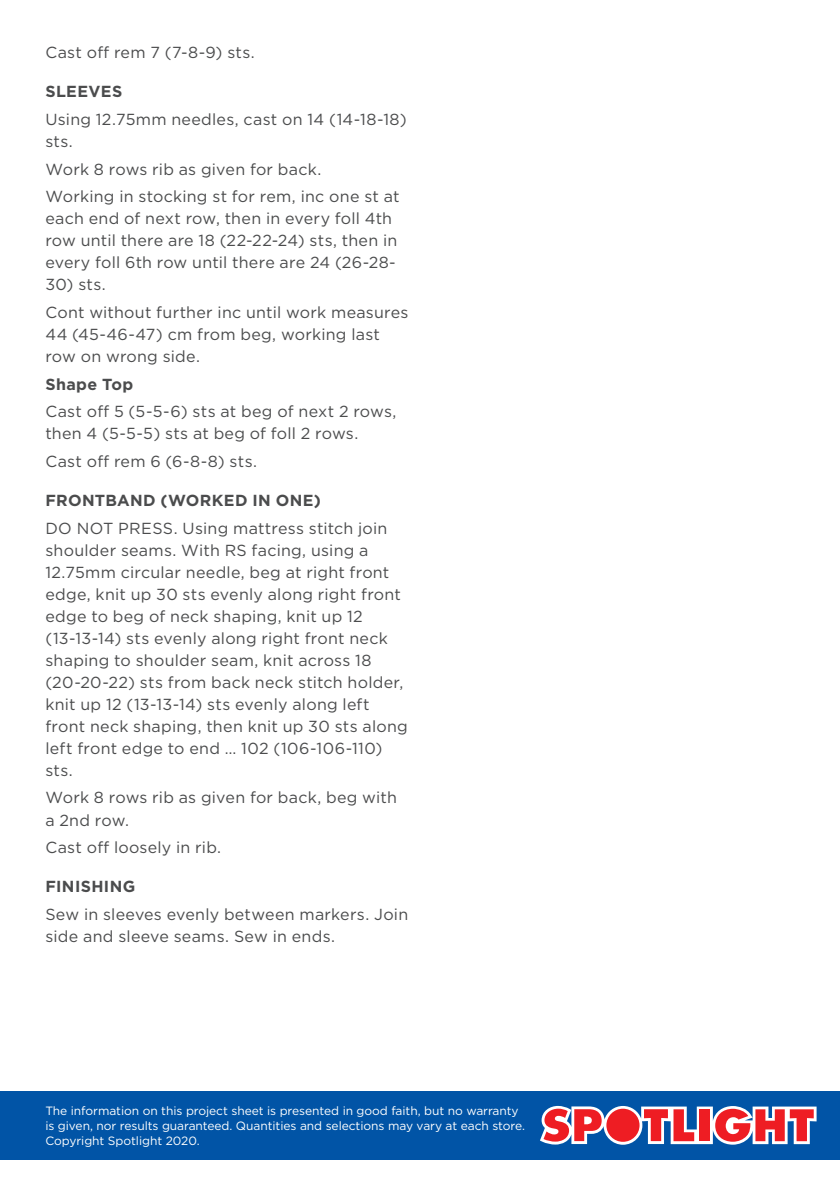
<style>
.page{position:relative;width:840px;height:1191px;background:#fff}
.page>*{position:absolute;margin:0;border:0;box-sizing:border-box;transform-origin:0 0}
.PROJECT_COPY{font:16px/22px "Gotham";letter-spacing:.015em;color:#4b4c4d}
.SUBHEAD{font:700 16px "Gotham";letter-spacing:.025em;color:#4b4c4d}
.PROJECT_COPY-2{font:700 16px "Gotham";letter-spacing:.02em;color:#4b4c4d}
.t1{font:12px/15px "Gotham";letter-spacing:-.005em;color:#fff}
</style>
<div class="page">
<div style="left:0;top:1090px;width:839px;height:69px;background:#0154a6"></div>
<svg style="left:540px;top:1106px;width:276px;height:38px;background:#c77183"></svg>
<p class="PROJECT_COPY" style="left:45px;top:41px;width:211px">Cast off rem 7 (7-8-9) sts.</p>
<p class="SUBHEAD" style="left:45px;top:81px;width:78px">SLEEVES</p>
<p class="PROJECT_COPY" style="left:45px;top:108px;width:362px">Using 12.75mm needles, cast on 14 (14-18-18) sts.</p>
<p class="PROJECT_COPY" style="left:45px;top:158px;width:277px">Work 8 rows rib as given for back.</p>
<p class="PROJECT_COPY" style="left:45px;top:185px;width:355px">Working in stocking st for rem, inc one st at each end of next row, then in every foll 4th row until there are 18 (22-22-24) sts, then in every foll 6th row until there are 24 (26-28-</p>
<p class="PROJECT_COPY" style="left:45px;top:273px;width:62px">30) sts.</p>
<p class="PROJECT_COPY" style="left:45px;top:301px;width:364px">Cont without further inc until work measures<br>44 (45-46-47) cm from beg, working last row on wrong side.</p>
<p class="PROJECT_COPY-2" style="left:45px;top:373px;width:89px">Shape Top</p>
<p class="PROJECT_COPY" style="left:45px;top:400px;width:352px">Cast off 5 (5-5-6) sts at beg of next 2 rows, then 4 (5-5-5) sts at beg of foll 2 rows.</p>
<p class="PROJECT_COPY" style="left:45px;top:450px;width:213px">Cast off rem 6 (6-8-8) sts.</p>
<p class="SUBHEAD" style="left:45px;top:490px;width:277px">FRONTBAND (WORKED IN ONE)</p>
<p class="PROJECT_COPY" style="left:45px;top:517px;width:364px">DO NOT PRESS. Using mattress stitch join shoulder seams. With RS facing, using a 12.75mm circular needle, beg at right front edge, knit up 30 sts evenly along right front edge to beg of neck shaping, knit up 12 (13-13-14) sts evenly along right front neck shaping to shoulder seam, knit across 18 (20-20-22) sts from back neck stitch holder, knit up 12 (13-13-14) sts evenly along left front neck shaping, then knit up 30 sts along left front edge to end … 102 (106-106-110) sts.</p>
<p class="PROJECT_COPY" style="left:45px;top:786px;width:353px">Work 8 rows rib as given for back, beg with a 2nd row.</p>
<p class="PROJECT_COPY" style="left:45px;top:836px;width:177px">Cast off loosely in rib.</p>
<p class="SUBHEAD" style="left:45px;top:876px;width:91px">FINISHING</p>
<p class="PROJECT_COPY" style="left:45px;top:903px;width:364px">Sew in sleeves evenly between markers. Join side and sleeve seams. Sew in ends.</p>
<p class="t1" style="left:45px;top:1103px;width:481px">The information on this project sheet is presented in good faith, but no warranty is given, nor results guaranteed. Quantities and selections may vary at each store.<br>Copyright Spotlight 2020.</p>
</div>
